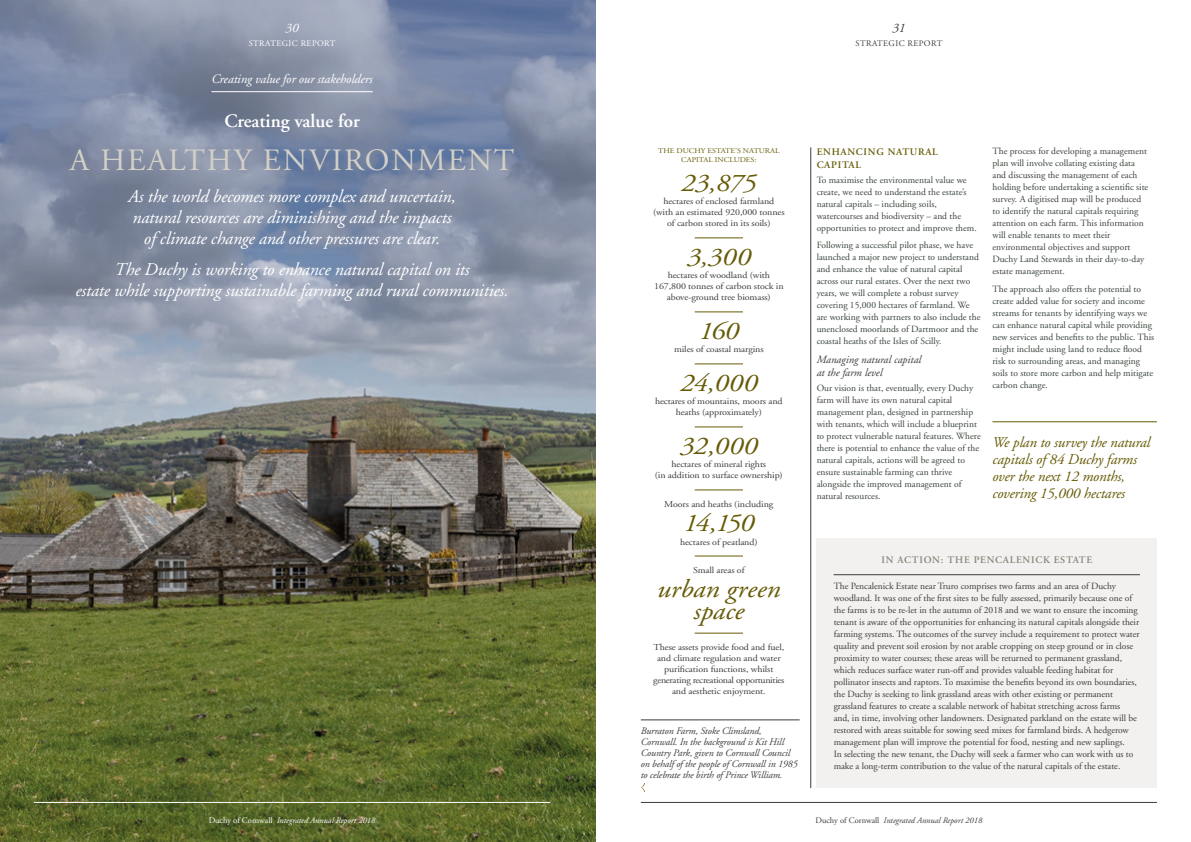
<style>
.page{position:relative;width:1191px;height:842px;background:#fff}
.page>*{position:absolute;margin:0;border:0;box-sizing:border-box;transform-origin:0 0}
.Review___header{font:31px "Adobe Garamond";letter-spacing:.06em;color:#d3d0c7}
.Stat_Figure{font:italic 25.5px/22px "Adobe Garamond";letter-spacing:-.005em;color:#665b06;text-align:center;scale:1.1 1}
.Review___header-2{font:600 19px "Adobe Garamond";color:#fff}
.Review___intro{font:italic 18px/21px "Adobe Garamond";letter-spacing:-.01em;color:#fff;text-align:center}
.Review___CS_subhead{font:italic 15px/17px "Adobe Garamond";letter-spacing:-.01em;color:#665b06}
.Review___intro-2{font:italic 13px "Adobe Garamond";letter-spacing:-.01em;color:#fff}
.t1{font:italic 13px "Adobe Garamond";color:#3c3c3b}
.Image_captions__whit{font:italic 11px/13px "Adobe Garamond";color:#3c3c3b}
.Image_captions__whit-2{font:italic 10px/11px "Adobe Garamond";letter-spacing:-.01em;color:#3c3c3b}
.subhead{font:600 10px "Adobe Garamond";letter-spacing:.07em;color:#84857a}
.subhead-2{font:600 10px/13px "Adobe Garamond";letter-spacing:.07em;color:#665b06}
.Body_copy_10_13{font:9.5px/12px "Adobe Garamond";color:#39433a}
.Image_captions__whit-3{font:9.5px/12px "Adobe Garamond";letter-spacing:-.005em;color:#3c3c3b}
.Stat_Figure-2{font:9.1px/11px "Adobe Garamond";letter-spacing:-.01em;color:#3c3c3b;text-align:center;scale:1.1 1}
.t2{font:italic 8.5px "Adobe Garamond";color:#3c3c3b}
.t3{font:italic 8.5px "Adobe Garamond";color:#fff}
.t4{font:8.5px "Adobe Garamond";letter-spacing:.05em;color:#3c3c3b}
.t5{font:8.5px "Adobe Garamond";letter-spacing:.05em;color:#fff}
.Stat_Text{font:7.3px/9px "Adobe Garamond";color:#665b06;text-align:center;scale:1.1 1}
.s1{font-style:normal}
</style>
<div class="page">
<img style="left:0;top:395px;width:595px;height:447px">
<svg style="left:0;top:0;width:595px;height:395px;background:#8993aa"></svg>
<div style="left:816px;top:538px;width:341px;height:250px;background:#f3f1ef"></div>
<hr style="left:833px;top:574px;width:307px;height:1px;background:#3c3c3b">
<hr style="left:641px;top:720px;width:158px;height:1px;background:#3c3c3b">
<svg style="left:641px;top:783px;width:4px;height:9px"></svg>
<hr style="left:694px;top:238px;width:49px;height:1px;background:#665b06">
<hr style="left:694px;top:312px;width:49px;height:1px;background:#665b06">
<hr style="left:694px;top:364px;width:49px;height:1px;background:#665b06">
<hr style="left:694px;top:427px;width:49px;height:1px;background:#665b06">
<hr style="left:694px;top:490px;width:49px;height:1px;background:#665b06">
<hr style="left:694px;top:556px;width:49px;height:1px;background:#665b06">
<hr style="left:694px;top:633px;width:49px;height:1px;background:#665b06">
<hr style="left:810px;top:147px;width:1px;height:641px;background:#3c3c3b">
<hr style="left:992px;top:422px;width:165px;height:1px;background:#665b06">
<hr style="left:211px;top:91px;width:162px;height:1px;background:#fff">
<hr style="left:641px;top:802px;width:516px;height:1px;background:#3c3c3b">
<hr style="left:34px;top:802px;width:516px;height:1px;background:#fff">
<h3 class="Review___intro-2" style="left:285px;top:21px;width:14px">30</h3>
<p class="t5" style="left:249px;top:39px;width:88px">STRATEGIC REPORT</p>
<p class="Review___intro-2" style="left:211px;top:72px;width:162px">Creating value for our stakeholders</p>
<p class="Review___header-2" style="left:224px;top:111px;width:137px">Creating value for</p>
<p class="Review___header" style="left:70px;top:144px;width:446px">A HEALTHY ENVIRONMENT</p>
<p class="Review___intro" style="left:128px;top:187px;width:329px">As the world becomes more complex and uncertain, natural resources are diminishing and the impacts of climate change and other pressures are clear.</p>
<p class="Review___intro" style="left:75px;top:260px;width:435px">The Duchy is working to enhance natural capital on its<br>estate while supporting sustainable farming and rural communities.</p>
<p class="t3" style="left:209px;top:816px;width:168px"><span class="s1">Duchy of Cornwall</span> Integrated Annual Report 2018</p>
<h3 class="t1" style="left:892px;top:21px;width:14px">31</h3>
<p class="t4" style="left:855px;top:39px;width:88px">STRATEGIC REPORT</p>
<p class="Stat_Text" style="left:658px;top:147px;width:112px">THE DUCHY ESTATE’S NATURAL<br>CAPITAL INCLUDES:</p>
<p class="Stat_Figure" style="left:681px;top:172px;width:70px">23,875</p>
<p class="Stat_Figure-2" style="left:653px;top:196px;width:121px">hectares of enclosed farmland (with an estimated 920,000 tonnes of carbon stored in its soils)</p>
<p class="Stat_Figure" style="left:687px;top:246px;width:59px">3,300</p>
<p class="Stat_Figure-2" style="left:654px;top:270px;width:119px">hectares of woodland (with<br>167,800 tonnes of carbon stock in above-ground tree biomass)</p>
<p class="Stat_Figure" style="left:699px;top:320px;width:38px">160</p>
<p class="Stat_Figure-2" style="left:674px;top:344px;width:83px">miles of coastal margins</p>
<p class="Stat_Figure" style="left:680px;top:372px;width:72px">24,000</p>
<p class="Stat_Figure-2" style="left:655px;top:396px;width:117px">hectares of mountains, moors and heaths (approximately)</p>
<p class="Stat_Figure" style="left:680px;top:435px;width:72px">32,000</p>
<p class="Stat_Figure-2" style="left:655px;top:459px;width:118px">hectares of mineral rights<br>(in addition to surface ownership)</p>
<p class="Stat_Figure-2" style="left:664px;top:498px;width:101px">Moors and heaths (including</p>
<p class="Stat_Figure" style="left:683px;top:512px;width:66px">14,150</p>
<p class="Stat_Figure-2" style="left:680px;top:536px;width:72px">hectares of peatland)</p>
<p class="Stat_Figure-2" style="left:693px;top:565px;width:48px">Small areas of</p>
<p class="Stat_Figure" style="left:657px;top:578px;width:114px">urban green space</p>
<p class="Stat_Figure-2" style="left:653px;top:641px;width:121px">These assets provide food and fuel, and climate regulation and water purification functions, whilst generating recreational opportunities and aesthetic enjoyment.</p>
<p class="Image_captions__whit-2" style="left:641px;top:726px;width:158px">Burraton Farm, Stoke Climsland, Cornwall. In the background is Kit Hill Country Park, given to Cornwall Council on behalf of the people of Cornwall in 1985 to celebrate the birth of Prince William.</p>
<p class="subhead-2" style="left:816px;top:145px;width:123px">ENHANCING NATURAL<br>CAPITAL</p>
<p class="Body_copy_10_13" style="left:816px;top:174px;width:162px">To maximise the environmental value we create, we need to understand the estate’s natural capitals – including soils, watercourses and biodiversity – and the opportunities to protect and improve them.</p>
<p class="Body_copy_10_13" style="left:816px;top:239px;width:165px">Following a successful pilot phase, we have launched a major new project to understand and enhance the value of natural capital across our rural estates. Over the next two years, we will complete a robust survey covering 15,000 hectares of farmland. We are working with partners to also include the unenclosed moorlands of Dartmoor and the coastal heaths of the Isles of Scilly.</p>
<p class="Image_captions__whit" style="left:816px;top:353px;width:106px">Managing natural capital at the farm level</p>
<p class="Body_copy_10_13" style="left:816px;top:382px;width:166px">Our vision is that, eventually, every Duchy farm will have its own natural capital management plan, designed in partnership with tenants, which will include a blueprint to protect vulnerable natural features. Where there is potential to enhance the value of the natural capitals, actions will be agreed to ensure sustainable farming can thrive alongside the improved management of natural resources.</p>
<p class="Body_copy_10_13" style="left:992px;top:146px;width:157px">The process for developing a management plan will involve collating existing data and discussing the management of each holding before undertaking a scientific site survey. A digitised map will be produced to identify the natural capitals requiring attention on each farm. This information will enable tenants to meet their environmental objectives and support Duchy Land Stewards in their day-to-day estate management.</p>
<p class="Body_copy_10_13" style="left:992px;top:283px;width:163px">The approach also offers the potential to create added value for society and income streams for tenants by identifying ways we can enhance natural capital while providing new services and benefits to the public. This might include using land to reduce flood risk to surrounding areas, and managing soils to store more carbon and help mitigate carbon change.</p>
<p class="Review___CS_subhead" style="left:992px;top:435px;width:159px">We plan to survey the natural capitals of 84 Duchy farms over the next 12 months, covering 15,000 hectares</p>
<p class="subhead" style="left:881px;top:554px;width:212px">IN ACTION: THE PENCALENICK ESTATE</p>
<p class="Image_captions__whit-3" style="left:833px;top:580px;width:307px">The Pencalenick Estate near Truro comprises two farms and an area of Duchy woodland. It was one of the first sites to be fully assessed, primarily because one of the farms is to be re-let in the autumn of 2018 and we want to ensure the incoming tenant is aware of the opportunities for enhancing its natural capitals alongside their farming systems. The outcomes of the survey include a requirement to protect water quality and prevent soil erosion by not arable cropping on steep ground or in close proximity to water courses; these areas will be returned to permanent grassland, which reduces surface water run-off and provides valuable feeding habitat for pollinator insects and raptors. To maximise the benefits beyond its own boundaries, the Duchy is seeking to link grassland areas with other existing or permanent grassland features to create a scalable network of habitat stretching across farms<br>and, in time, involving other landowners. Designated parkland on the estate will be restored with areas suitable for sowing seed mixes for farmland birds. A hedgerow management plan will improve the potential for food, nesting and new saplings.<br>In selecting the new tenant, the Duchy will seek a farmer who can work with us to make a long-term contribution to the value of the natural capitals of the estate.</p>
<p class="t2" style="left:815px;top:816px;width:168px"><span class="s1">Duchy of Cornwall</span> Integrated Annual Report 2018</p>
</div>
